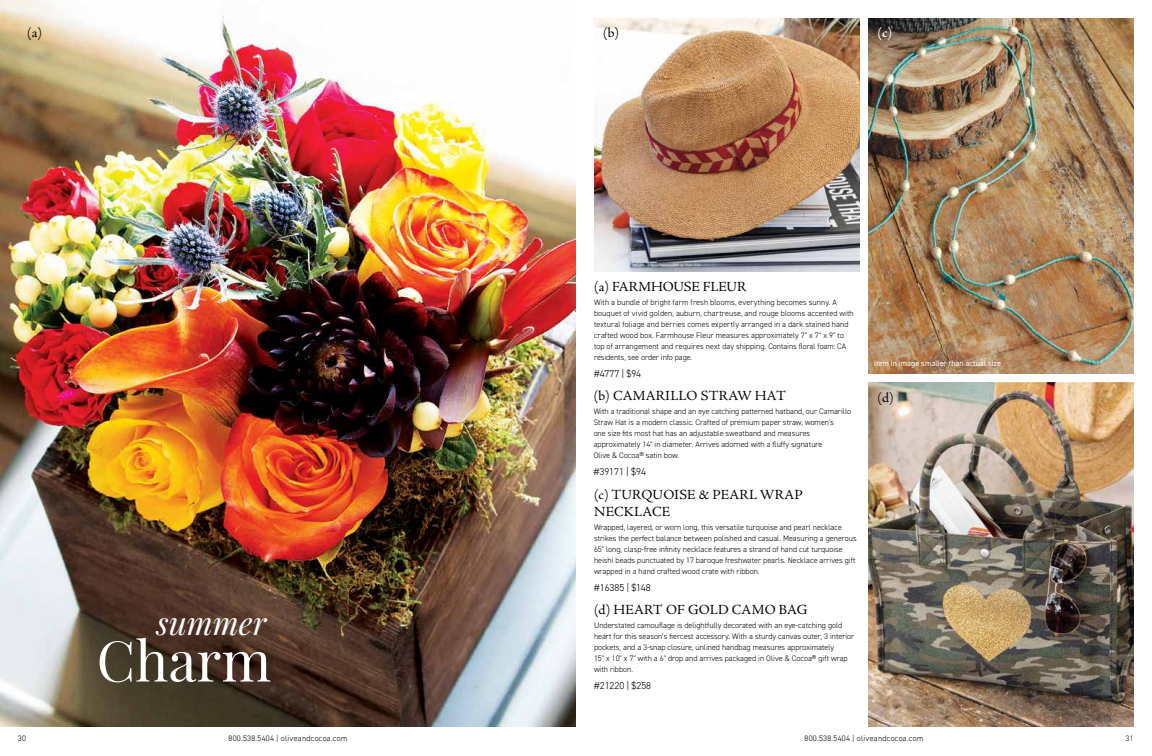
<style>
.page{position:relative;width:1152px;height:756px;background:#fff}
.page>*{position:absolute;margin:0;border:0;box-sizing:border-box;transform-origin:0 0}
.t1{font:56.2px "Playfair Display";color:#fff}
.t2{font:italic 32.2px "Playfair Display";color:#fff}
.t3{font:14px/16.8px "Adobe Jenson Pro";letter-spacing:.01em;color:#000}
.t4{font:14px "Adobe Jenson Pro";letter-spacing:-.01em;color:#000}
.t5{font:600 14px "Adobe Jenson Pro";color:#fff}
.t6{font:300 10px "DIN2014";color:#000}
.t7{font:300 8px/11px "DIN2014";color:#000}
.t8{font:300 8px "DIN2014";letter-spacing:.035em;color:#000}
.t9{font:8px "DIN2014";color:#fff}
</style>
<div class="page">
<img style="left:0;top:0;width:576px;height:727px">
<img style="left:868px;top:383px;width:266px;height:344px">
<img style="left:868px;top:18px;width:266px;height:356px">
<img style="left:594px;top:18px;width:266px;height:254px">
<h3 class="t3" style="left:27px;top:25px;width:17px">(a)</h3>
<h3 class="t3" style="left:603px;top:25px;width:18px">(b)</h3>
<h3 class="t5" style="left:878px;top:25px;width:16px">(c)</h3>
<h2 class="t2" style="left:156px;top:602px;width:112px">summer</h2>
<h1 class="t1" style="left:97px;top:625px;width:176px">Charm</h1>
<h3 class="t4" style="left:594px;top:279px;width:154px">(a) FARMHOUSE FLEUR</h3>
<p class="t7" style="left:594px;top:297px;width:261px">With a bundle of bright farm fresh blooms, everything becomes sunny. A bouquet of vivid golden, auburn, chartreuse, and rouge blooms accented with textural foliage and berries comes expertly arranged in a dark stained hand crafted wood box. Farmhouse Fleur measures approximately 7" x 7" x 9" to top of arrangement and requires next day shipping. Contains floral foam: CA residents, see order info page.</p>
<p class="t6" style="left:594px;top:368px;width:49px">#4777 | $94</p>
<h3 class="t3" style="left:594px;top:388px;width:194px">(b) CAMARILLO STRAW HAT</h3>
<p class="t7" style="left:594px;top:406px;width:259px">With a traditional shape and an eye catching patterned hatband, our Camarillo Straw Hat is a modern classic. Crafted of premium paper straw, women's<br>one size fits most hat has an adjustable sweatband and measures approximately 14" in diameter. Arrives adorned with a fluffy signature<br>Olive &amp; Cocoa® satin bow.</p>
<p class="t6" style="left:594px;top:466px;width:54px">#39171 | $94</p>
<h3 class="t3" style="left:594px;top:486px;width:210px">(c) TURQUOISE &amp; PEARL WRAP<br>NECKLACE</h3>
<p class="t7" style="left:594px;top:521px;width:264px">Wrapped, layered, or worn long, this versatile turquoise and pearl necklace strikes the perfect balance between polished and casual. Measuring a generous 65" long, clasp-free infinity necklace features a strand of hand cut turquoise heishi beads punctuated by 17 baroque freshwater pearls. Necklace arrives gift wrapped in a hand crafted wood crate with ribbon.</p>
<p class="t6" style="left:594px;top:581px;width:58px">#16385 | $148</p>
<h3 class="t3" style="left:594px;top:601px;width:215px">(d) HEART OF GOLD CAMO BAG</h3>
<p class="t7" style="left:594px;top:619px;width:262px">Understated camouflage is delightfully decorated with an eye-catching gold heart for this season’s fiercest accessory. With a sturdy canvas outer, 3 interior pockets, and a 3-snap closure, unlined handbag measures approximately<br>15" x 10" x 7" with a 6" drop and arrives packaged in Olive &amp; Cocoa® gift wrap with ribbon.</p>
<p class="t6" style="left:594px;top:679px;width:59px">#21220 | $258</p>
<p class="t9" style="left:874px;top:358px;width:129px">item in image smaller than actual size</p>
<h3 class="t3" style="left:878px;top:389px;width:18px">(d)</h3>
<p class="t7" style="left:18px;top:732px;width:10px">30</p>
<p class="t8" style="left:229px;top:733px;width:120px">800.538.5404 | oliveandcocoa.com</p>
<p class="t8" style="left:805px;top:733px;width:120px">800.538.5404 | oliveandcocoa.com</p>
<p class="t7" style="left:1126px;top:732px;width:10px">31</p>
</div>
